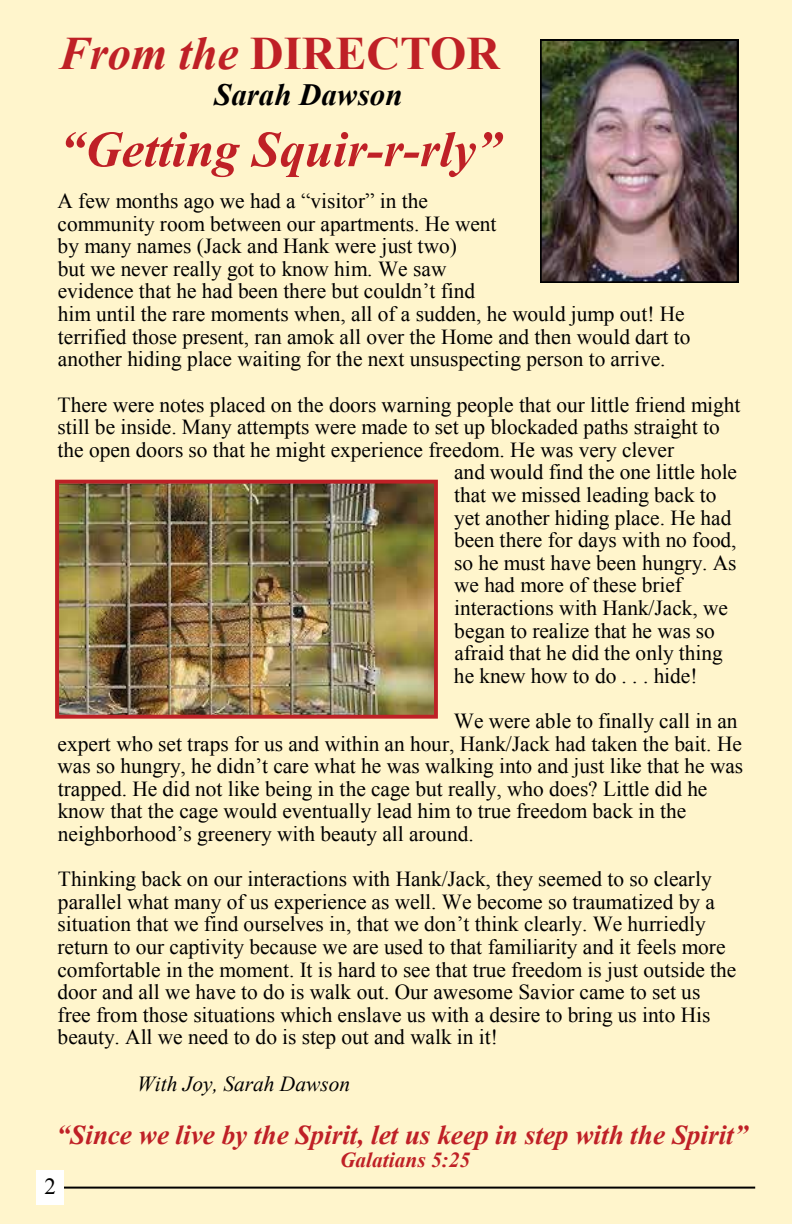
<style>
.page{position:relative;width:792px;height:1224px;background:#fff5cc}
.page>*{position:absolute;margin:0;border:0;box-sizing:border-box;transform-origin:0 0}
.t1{font:italic 700 50.6px "Times New Roman";color:#bf2026}
.t2{font:700 46.6px "Times New Roman";color:#bf2026}
.t3{font:italic 700 31px "Times New Roman";color:#000}
.t4{font:italic 700 27.2px "Times New Roman";color:#bf2026}
.t5{font:23px "Times New Roman";color:#000}
.t6{font:21.4px/22.6px "Times New Roman";color:#000}
.t7{font:italic 21.4px "Times New Roman";color:#000}
.t8{font:italic 700 21.4px "Times New Roman";color:#bf2026}
.s1{font-style:italic}
</style>
<div class="page">
<hr style="left:63px;top:1187px;width:692px;height:2px;background:#000">
<div style="left:36px;top:1171px;width:28px;height:34px;background:#fff"></div>
<img style="left:60px;top:485px;width:373px;height:229px">
<div style="left:55px;top:480px;width:383px;height:239px;border:4px solid #bf2026"></div>
<img style="left:540px;top:40px;width:198px;height:243px">
<h2 class="t2" style="left:59px;top:21px;width:443px"><span class="s1">From the</span> DIRECTOR</h2>
<h3 class="t3" style="left:214px;top:73px;width:190px">Sarah Dawson</h3>
<h1 class="t1" style="left:60px;top:114px;width:443px">“Getting Squir-r-rly”</h1>
<p class="t6" style="left:57px;top:189px;width:634px">A few months ago we had a “visitor” in the<br>community room between our apartments. He went<br>by many names (Jack and Hank were just two)<br>but we never really got to know him. We saw<br>evidence that he had been there but couldn’t find<br>him until the rare moments when, all of a sudden, he would jump out! He terrified those present, ran amok all over the Home and then would dart to another hiding place waiting for the next unsuspecting person to arrive.</p>
<p class="t6" style="left:57px;top:393px;width:685px">There were notes placed on the doors warning people that our little friend might</p>
<p class="t6" style="left:57px;top:415px;width:664px">still be inside. Many attempts were made to set up blockaded paths straight to</p>
<p class="t6" style="left:58px;top:438px;width:618px">the open doors so that he might experience freedom. He was very clever</p>
<p class="t6" style="left:454px;top:461px;width:284px">and would find the one little hole</p>
<p class="t6" style="left:454px;top:483px;width:264px">that we missed leading back to</p>
<p class="t6" style="left:454px;top:506px;width:279px">yet another hiding place. He had</p>
<p class="t6" style="left:454px;top:528px;width:284px">been there for days with no food,</p>
<p class="t6" style="left:454px;top:551px;width:284px">so he must have been hungry. As</p>
<p class="t6" style="left:454px;top:574px;width:229px">we had more of these brief</p>
<p class="t6" style="left:454px;top:596px;width:275px">interactions with Hank/Jack, we</p>
<p class="t6" style="left:454px;top:619px;width:262px">began to realize that he was so</p>
<p class="t6" style="left:454px;top:641px;width:270px">afraid that he did the only thing</p>
<p class="t6" style="left:454px;top:664px;width:245px">he knew how to do . . . hide!</p>
<p class="t6" style="left:58px;top:709px;width:687px;text-indent:396px">We were able to finally call in an expert who set traps for us and within an hour, Hank/Jack had taken the bait. He was so hungry, he didn’t care what he was walking into and just like that he was trapped. He did not like being in the cage but really, who does? Little did he know that the cage would eventually lead him to true freedom back in the neighborhood’s greenery with beauty all around.</p>
<p class="t6" style="left:57px;top:868px;width:680px">Thinking back on our interactions with Hank/Jack, they seemed to so clearly parallel what many of us experience as well. We become so traumatized by a situation that we find ourselves in, that we don’t think clearly. We hurriedly return to our captivity because we are used to that familiarity and it feels more comfortable in the moment. It is hard to see that true freedom is just outside the door and all we have to do is walk out. Our awesome Savior came to set us free from those situations which enslave us with a desire to bring us into His beauty. All we need to do is step out and walk in it!</p>
<p class="t7" style="left:137px;top:1069px;width:214px">With Joy, Sarah Dawson</p>
<p class="t4" style="left:57px;top:1116px;width:693px">“Since we live by the Spirit, let us keep in step with the Spirit”</p>
<p class="t8" style="left:340px;top:1145px;width:132px">Galatians 5:25</p>
<p class="t5" style="left:44px;top:1171px;width:13px">2</p>
</div>
